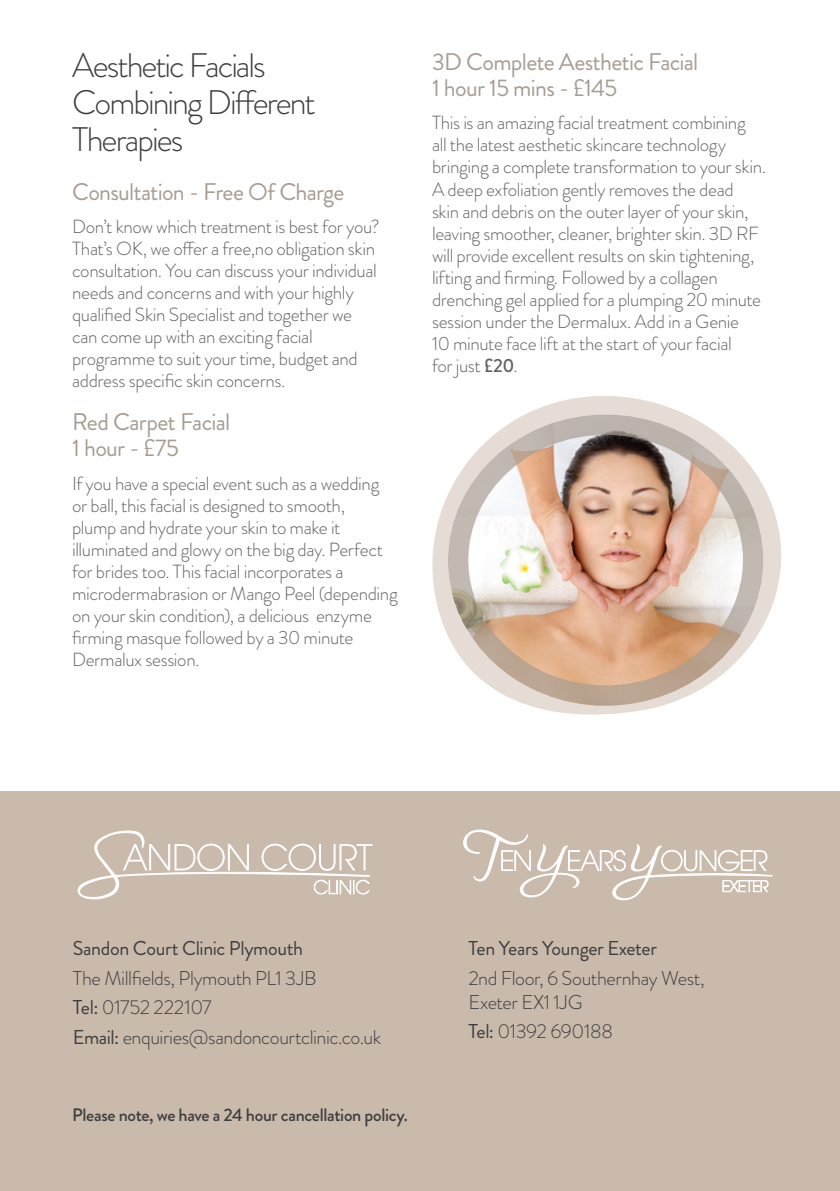
<style>
.page{position:relative;width:840px;height:1191px;background:#fff}
.page>*{position:absolute;margin:0;border:0;box-sizing:border-box;transform-origin:0 0}
.Sandon_Court_Treatme{font:300 34px/37px "Brandon Grotesque";letter-spacing:-.055em;color:#3e3e3f}
.Treatment_Heading{font:24px/26px "Brandon Grotesque";letter-spacing:-.03em;color:#a89d92}
.Address{font:300 20px/24px "Brandon Grotesque";letter-spacing:-.02em;color:#3e3e3f}
.Address-2{font:20px "Brandon Grotesque";letter-spacing:-.02em;color:#3e3e3f}
.Sandon_Body_Text{font:300 19px/22px "Brandon Grotesque";letter-spacing:-.02em;color:#636366}
.Treatment_Heading-2{font:300 19px/22px "Brandon Grotesque";letter-spacing:-.02em;color:#636366}
.Sandon_Body_Text-2{font:500 18px "Brandon Grotesque";letter-spacing:-.02em;color:#3e3e3f}
.s1{font-weight:500}
.s2{font-weight:400}
</style>
<div class="page">
<div style="left:0;top:791px;width:839px;height:400px;background:#cabaac"></div>
<svg style="left:78px;top:830px;width:294px;height:69px"></svg>
<svg style="left:463px;top:829px;width:309px;height:71px"></svg>
<svg style="left:432px;top:396px;width:349px;height:319px"></svg>
<img style="left:447px;top:414px;width:315px;height:291px">
<div style="left:447px;top:414px;width:315px;height:291px;border:20px solid #a89d92;border-radius:50%"></div>
<p class="Sandon_Court_Treatme" style="left:72px;top:47px;width:245px">Aesthetic Facials<br>Combining Different<br>Therapies</p>
<p class="Treatment_Heading" style="left:72px;top:179px;width:274px">Consultation - Free Of Charge</p>
<p class="Treatment_Heading-2" style="left:72px;top:216px;width:309px">Don’t know which treatment is best for you?<br>That’s OK, we offer a free,no obligation skin consultation. You can discuss your individual needs and concerns and with your highly qualified Skin Specialist and together we can come up with an exciting facial programme to suit your time, budget and address specific skin concerns.</p>
<p class="Treatment_Heading" style="left:72px;top:409px;width:159px">Red Carpet Facial<br>1 hour - £75</p>
<p class="Sandon_Body_Text" style="left:72px;top:472px;width:327px">If you have a special event such as a wedding or ball, this facial is designed to smooth,<br>plump and hydrate your skin to make it illuminated and glowy on the big day. Perfect for brides too. This facial incorporates a microdermabrasion or Mango Peel (depending on your skin condition), a delicious enzyme firming masque followed by a 30 minute Dermalux session.</p>
<p class="Treatment_Heading" style="left:432px;top:49px;width:268px">3D Complete Aesthetic Facial<br>1 hour 15 mins - £145</p>
<p class="Sandon_Body_Text" style="left:432px;top:112px;width:335px">This is an amazing facial treatment combining<br>all the latest aesthetic skincare technology bringing a complete transformation to your skin.<br>A deep exfoliation gently removes the dead<br>skin and debris on the outer layer of your skin, leaving smoother, cleaner, brighter skin. 3D RF will provide excellent results on skin tightening, lifting and firming. Followed by a collagen drenching gel applied for a plumping 20 minute session under the Dermalux. Add in a Genie<br>10 minute face lift at the start of your facial<br>for just <span class="s1">£20</span>.</p>
<p class="Address-2" style="left:73px;top:934px;width:231px">Sandon Court Clinic Plymouth</p>
<p class="Address" style="left:73px;top:966px;width:245px">The Millfields, Plymouth PL1 3JB</p>
<p class="Address" style="left:73px;top:995px;width:140px"><span class="s2">Tel:</span> 01752 222107</p>
<p class="Address" style="left:73px;top:1025px;width:310px"><span class="s2">Email:</span> enquiries@sandoncourtclinic.co.uk</p>
<p class="Sandon_Body_Text-2" style="left:72px;top:1102px;width:337px">Please note, we have a 24 hour cancellation policy.</p>
<p class="Address-2" style="left:468px;top:934px;width:190px">Ten Years Younger Exeter</p>
<p class="Address" style="left:468px;top:966px;width:237px">2nd Floor, 6 Southernhay West,<br>Exeter EX1 1JG</p>
<p class="Address" style="left:468px;top:1019px;width:146px"><span class="s2">Tel:</span> 01392 690188</p>
</div>
